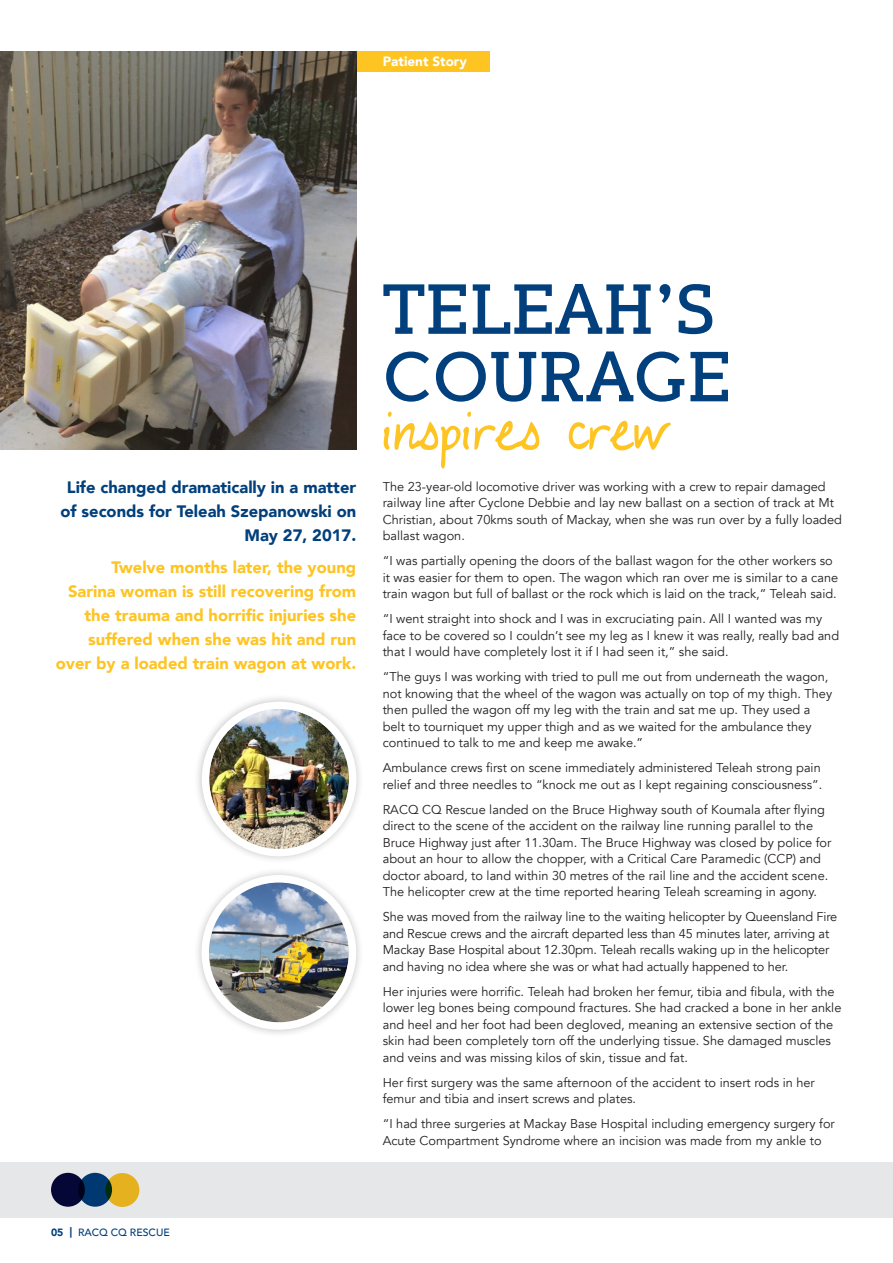
<style>
.page{position:relative;width:893px;height:1263px;background:#fff}
.page>*{position:absolute;margin:0;border:0;box-sizing:border-box;transform-origin:0 0}
.t1{font:900 16.5px/24px "Avenir";color:#fec422;text-align:right}
.t2{font:900 16.5px/24px "Avenir";color:#01407c;text-align:right}
.t3{font:900 13.5px "Avenir";color:#fff}
.t4{font:12.75px/16.5px "Avenir";color:#231f20}
.t5{font:500 10.5px "Avenir";color:#01407c}
.s1{font-weight:900}
</style>
<div class="page">
<div style="left:356px;top:51px;width:134px;height:20px;background:#fec422"></div>
<img style="left:0;top:51px;width:356px;height:399px">
<div style="left:0;top:1162px;width:893px;height:55px;background:#e6e7e9"></div>
<div style="left:51px;top:1173px;width:34px;height:34px;background:#06093c;border-radius:50%"></div>
<div style="left:105px;top:1173px;width:34px;height:34px;background:#e5b11f;border-radius:50%"></div>
<svg style="left:78px;top:1173px;width:34px;height:34px"></svg>
<svg style="left:386px;top:351px;width:342px;height:51px"></svg>
<svg style="left:383px;top:284px;width:329px;height:50px"></svg>
<svg style="left:384px;top:412px;width:287px;height:57px"></svg>
<div style="left:194px;top:693px;width:171px;height:172px;background:#231f20;opacity:.27"></div>
<img style="left:209px;top:709px;width:140px;height:140px;border-radius:70px">
<div style="left:202px;top:702px;width:154px;height:154px;border:7px solid #fff;border-radius:50%"></div>
<div style="left:193px;top:867px;width:171px;height:171px;background:#231f20;opacity:.27"></div>
<img style="left:209px;top:882px;width:140px;height:140px;border-radius:70px">
<div style="left:201px;top:875px;width:155px;height:155px;border:7px solid #fff;border-radius:50%"></div>
<p class="t3" style="left:383px;top:50px;width:86px">Patient Story</p>
<p class="t2" style="left:61px;top:475px;width:297px">Life changed dramatically in a matter of seconds for Teleah Szepanowski on<br>May 27, 2017.</p>
<p class="t1" style="left:56px;top:555px;width:302px">Twelve months later, the young<br>Sarina woman is still recovering from the trauma and horrific injuries she suffered when she was hit and run over by a loaded train wagon at work.</p>
<p class="t4" style="left:383px;top:478px;width:461px">The 23-year-old locomotive driver was working with a crew to repair damaged railway line after Cyclone Debbie and lay new ballast on a section of track at Mt Christian, about 70kms south of Mackay, when she was run over by a fully loaded ballast wagon.</p>
<p class="t4" style="left:383px;top:553px;width:457px">“I was partially opening the doors of the ballast wagon for the other workers so it was easier for them to open. The wagon which ran over me is similar to a cane train wagon but full of ballast or the rock which is laid on the track,” Teleah said.</p>
<p class="t4" style="left:383px;top:611px;width:458px">“I went straight into shock and I was in excruciating pain. All I wanted was my face to be covered so I couldn’t see my leg as I knew it was really, really bad and that I would have completely lost it if I had seen it,” she said.</p>
<p class="t4" style="left:383px;top:669px;width:451px">“The guys I was working with tried to pull me out from underneath the wagon, not knowing that the wheel of the wagon was actually on top of my thigh. They then pulled the wagon off my leg with the train and sat me up. They used a belt to tourniquet my upper thigh and as we waited for the ambulance they continued to talk to me and keep me awake.”</p>
<p class="t4" style="left:383px;top:760px;width:441px">Ambulance crews first on scene immediately administered Teleah strong pain relief and three needles to “knock me out as I kept regaining consciousness”.</p>
<p class="t4" style="left:383px;top:801px;width:450px">RACQ CQ Rescue landed on the Bruce Highway south of Koumala after flying direct to the scene of the accident on the railway line running parallel to the Bruce Highway just after 11.30am. The Bruce Highway was closed by police for about an hour to allow the chopper, with a Critical Care Paramedic (CCP) and doctor aboard, to land within 30 metres of the rail line and the accident scene.<br>The helicopter crew at the time reported hearing Teleah screaming in agony.</p>
<p class="t4" style="left:383px;top:909px;width:456px">She was moved from the railway line to the waiting helicopter by Queensland Fire and Rescue crews and the aircraft departed less than 45 minutes later, arriving at Mackay Base Hospital about 12.30pm. Teleah recalls waking up in the helicopter and having no idea where she was or what had actually happened to her.</p>
<p class="t4" style="left:383px;top:983px;width:460px">Her injuries were horrific. Teleah had broken her femur, tibia and fibula, with the lower leg bones being compound fractures. She had cracked a bone in her ankle and heel and her foot had been degloved, meaning an extensive section of the skin had been completely torn off the underlying tissue. She damaged muscles and veins and was missing kilos of skin, tissue and fat.</p>
<p class="t4" style="left:383px;top:1074px;width:434px">Her first surgery was the same afternoon of the accident to insert rods in her femur and tibia and insert screws and plates.</p>
<p class="t4" style="left:383px;top:1116px;width:454px">“I had three surgeries at Mackay Base Hospital including emergency surgery for<br>Acute Compartment Syndrome where an incision was made from my ankle to</p>
<p class="t5" style="left:51px;top:1224px;width:120px"><span class="s1">05 |</span> RACQ CQ RESCUE</p>
</div>
